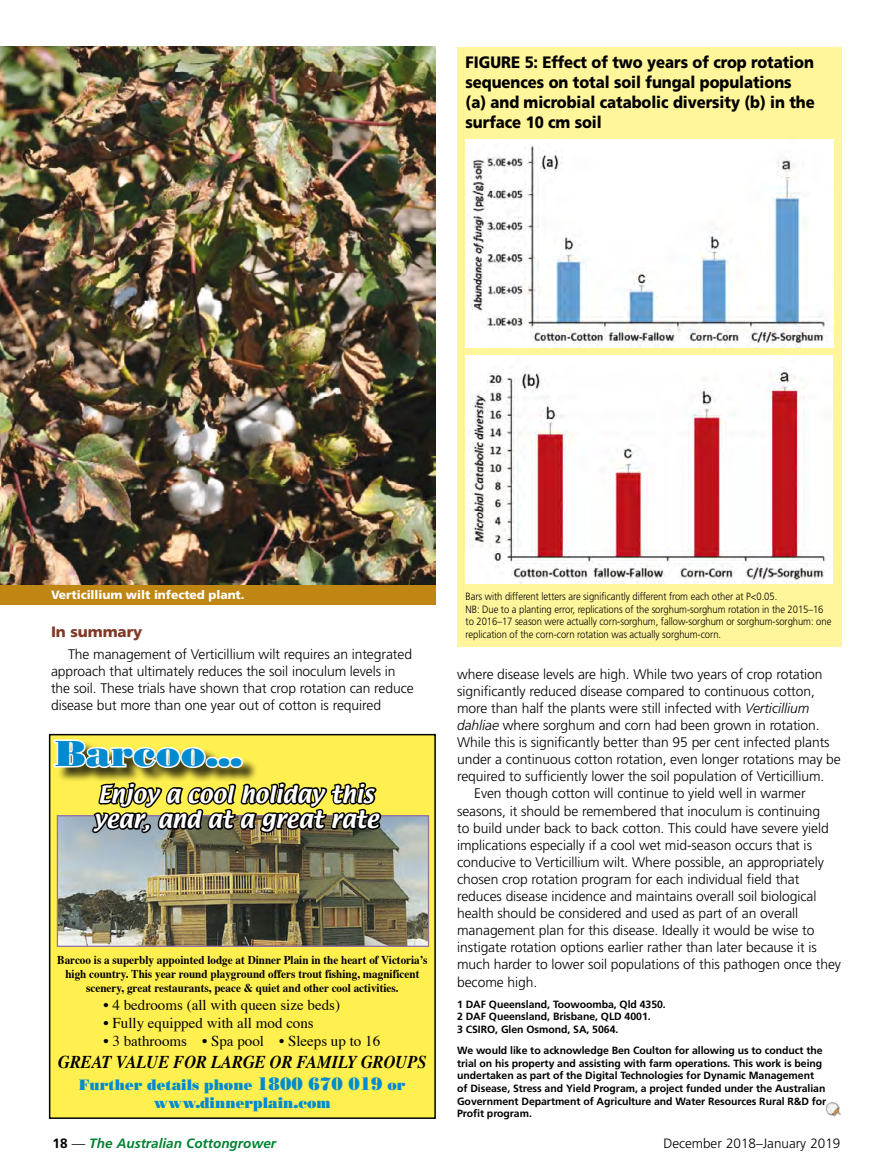
<style>
.page{position:relative;width:893px;height:1170px;background:#fff}
.page>*{position:absolute;margin:0;border:0;box-sizing:border-box;transform-origin:0 0}
.t1{font:36px "Bodoni Poster";letter-spacing:.025em;color:#008bd0}
.t2{font:21px/25.2px "Textile";letter-spacing:.01em;color:#fff}
.t3{font:italic 700 18px "Times";color:#000;scale:.91 1}
.Gn11_figure_head{font:900 16.5px/19.8px "Frutiger";letter-spacing:-.005em;color:#000;scale:.9 1}
.t4{font:15px "Times";color:#000}
.t5{font:15px/18px "Bodoni Poster";color:#008bd0;text-align:center;scale:.95 1}
.Gn11_text_head{font:900 15px "Frutiger";letter-spacing:-.005em;color:#803926}
.GN11_paragraph{font:300 13.8px/17.1px "Frutiger";letter-spacing:-.005em;color:#000}
.t6{font:italic 700 13.5px "Frutiger";color:#008231}
.t7{font:300 13.5px "Frutiger";color:#000}
.t8{font:700 12px/14.4px "Times";color:#000;text-align:center;scale:.93 1}
.Gn11_caption{font:900 12px "Frutiger";letter-spacing:-.005em;color:#fff}
.Gn11_footnote{font:700 10.5px/12.6px "Frutiger";letter-spacing:-.005em;color:#000}
.Gn11_table_footnote{font:300 10.5px/12.6px "Frutiger";letter-spacing:-.005em;color:#000;scale:.9 1}
.s1{font-size:18px}
.s2{font-style:italic}
.s3{font-style:normal;color:#000}
.s4{font-weight:300;font-style:normal;color:#000}
</style>
<div class="page">
<img style="left:825px;top:1102px;width:16px;height:14px">
<img style="left:0;top:47px;width:436px;height:538px">
<div style="left:0;top:585px;width:436px;height:19px;background:#bf8614"></div>
<div style="left:457px;top:47px;width:385px;height:599px;background:#fff59b"></div>
<img style="left:466px;top:139px;width:367px;height:209px">
<img style="left:466px;top:355px;width:367px;height:228px">
<div style="left:50px;top:734px;width:385px;height:384px;background:#fff04f"></div>
<div style="left:49px;top:733px;width:387px;height:385px;border:2px solid #000"></div>
<img style="left:59px;top:817px;width:368px;height:127px">
<div style="left:57px;top:815px;width:372px;height:131px;border:1px solid #9273a2"></div>
<svg style="left:53px;top:739px;width:330px;height:104px"></svg>
<p class="Gn11_figure_head" style="left:466px;top:52px;width:389px">FIGURE 5: Effect of two years of crop rotation sequences on total soil fungal populations (a) and microbial catabolic diversity (b) in the surface 10 cm soil</p>
<p class="Gn11_caption" style="left:51px;top:587px;width:195px">Verticillium wilt infected plant.</p>
<p class="Gn11_text_head" style="left:51px;top:623px;width:93px">In summary</p>
<p class="GN11_paragraph" style="left:51px;top:645px;width:364px;text-indent:17px">The management of Verticillium wilt requires an integrated approach that ultimately reduces the soil inoculum levels in the soil. These trials have shown that crop rotation can reduce disease but more than one year out of cotton is required</p>
<p class="t1" style="left:55px;top:731px;width:188px">Barcoo…</p>
<p class="t2" style="left:93px;top:782px;width:287px">Enjoy a cool holiday this year, and at a great rate</p>
<p class="t8" style="left:57px;top:952px;width:400px">Barcoo is a superbly appointed lodge at Dinner Plain in the heart of Victoria’s high country. This year round playground offers trout fishing, magnificent scenery, great restaurants, peace &amp; quiet and other cool activities.</p>
<p class="t4" style="left:104px;top:991px;width:238px">• 4 bedrooms (all with queen size beds)</p>
<p class="t4" style="left:104px;top:1009px;width:212px">• Fully equipped with all mod cons</p>
<p class="t4" style="left:104px;top:1027px;width:278px">• 3 bathrooms • Spa pool • Sleeps up to 16</p>
<p class="t3" style="left:58px;top:1044px;width:406px">GREAT VALUE FOR LARGE OR FAMILY GROUPS</p>
<p class="t5" style="left:79px;top:1074px;width:345px">Further details phone <span class="s1">1800 670 019</span> or www.dinnerplain.com</p>
<p class="Gn11_table_footnote" style="left:466px;top:590px;width:348px">Bars with different letters are significantly different from each other at P&lt;0.05.</p>
<p class="Gn11_table_footnote" style="left:466px;top:602px;width:408px">NB: Due to a planting error, replications of the sorghum-sorghum rotation in the 2015–16 to 2016–17 season were actually corn-sorghum, fallow-sorghum or sorghum-sorghum: one replication of the corn-corn rotation was actually sorghum-corn.</p>
<p class="GN11_paragraph" style="left:457px;top:665px;width:385px">where disease levels are high. While two years of crop rotation significantly reduced disease compared to continuous cotton, more than half the plants were still infected with <span class="s2">Verticillium dahliae</span> where sorghum and corn had been grown in rotation.<br>While this is significantly better than 95 per cent infected plants under a continuous cotton rotation, even longer rotations may be required to sufficiently lower the soil population of Verticillium.</p>
<p class="GN11_paragraph" style="left:457px;top:785px;width:385px;text-indent:17px">Even though cotton will continue to yield well in warmer seasons, it should be remembered that inoculum is continuing<br>to build under back to back cotton. This could have severe yield implications especially if a cool wet mid-season occurs that is conducive to Verticillium wilt. Where possible, an appropriately chosen crop rotation program for each individual field that reduces disease incidence and maintains overall soil biological health should be considered and used as part of an overall management plan for this disease. Ideally it would be wise to instigate rotation options earlier rather than later because it is much harder to lower soil populations of this pathogen once they become high.</p>
<p class="Gn11_footnote" style="left:457px;top:997px;width:210px">1 DAF Queensland, Toowoomba, Qld 4350.<br>2 DAF Queensland, Brisbane, QLD 4001.<br>3 CSIRO, Glen Osmond, SA, 5064.</p>
<p class="Gn11_footnote" style="left:457px;top:1043px;width:371px">We would like to acknowledge Ben Coulton for allowing us to conduct the trial on his property and assisting with farm operations. This work is being undertaken as part of the Digital Technologies for Dynamic Management of Disease, Stress and Yield Program, a project funded under the Australian Government Department of Agriculture and Water Resources Rural R&amp;D for Profit program.</p>
<p class="t6" style="left:53px;top:1135px;width:225px"><span class="s3">18</span> <span class="s4">—</span> The Australian Cottongrower</p>
<p class="t7" style="left:663px;top:1135px;width:179px">December 2018–January 2019</p>
</div>
